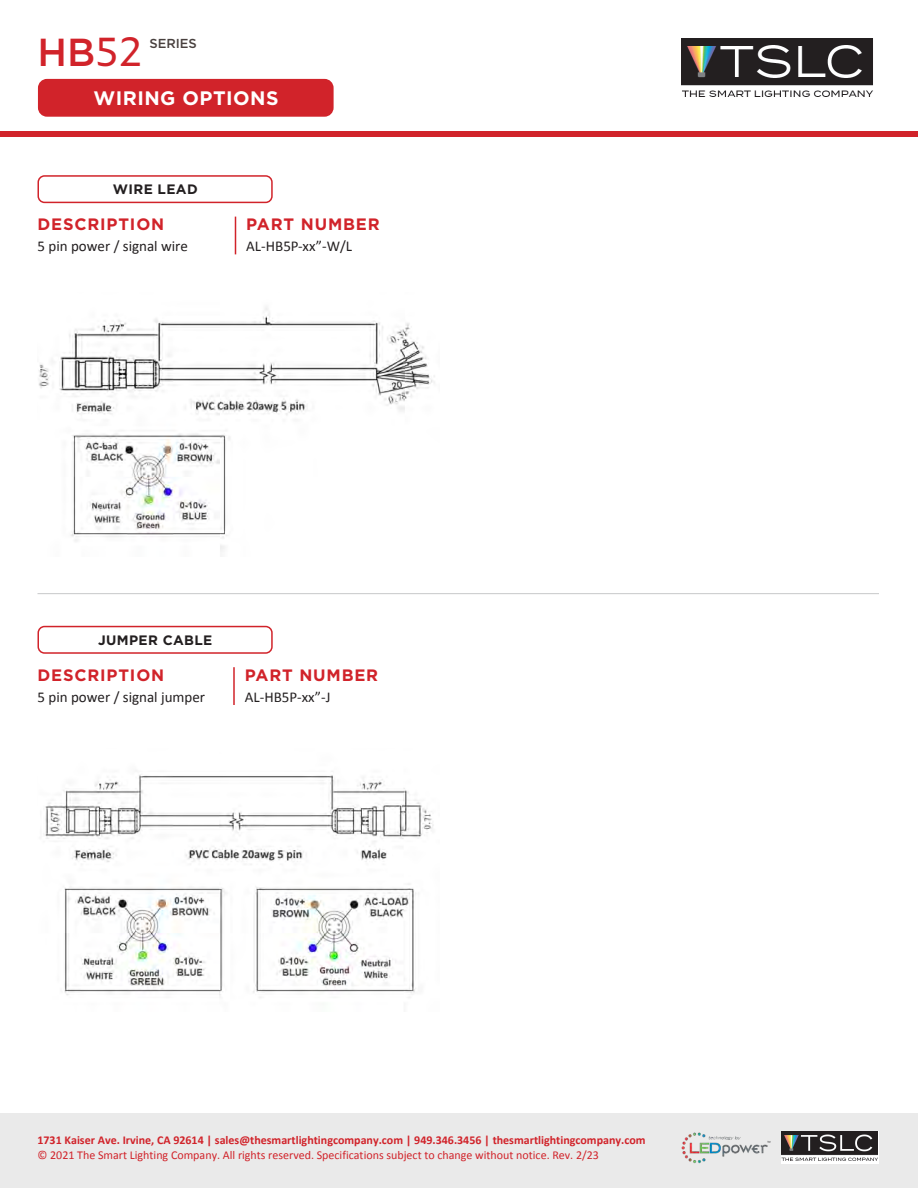
<style>
.page{position:relative;width:918px;height:1188px;background:#fff}
.page>*{position:absolute;margin:0;border:0;box-sizing:border-box;transform-origin:0 0}
.t1{font:500 39px "Gotham";color:#d1232a}
.t2{font:700 19.5px "Gotham";letter-spacing:.025em;color:#fff}
.t3{font:700 16.5px "Gotham";letter-spacing:.05em;color:#d1232a}
.t4{font:15px "Calibri";color:#231f20}
.t5{font:700 13.65px "Gotham";letter-spacing:.025em;color:#231f20}
.t6{font:500 13.05px "Gotham";color:#48403e}
.t7{font:700 12px "Calibri";color:#d1232a}
.t8{font:12px "Calibri";color:#d1232a}
.s1{font-family:"Zeitung Pro";font-weight:400}
</style>
<div class="page">
<div style="left:0;top:1113px;width:918px;height:75px;background:#eaeaea"></div>
<img style="left:782px;top:1132px;width:96px;height:32px">
<img style="left:681px;top:1132px;width:90px;height:32px">
<div style="left:0;top:131px;width:918px;height:6px;background:#d1232a"></div>
<div style="left:38px;top:79px;width:296px;height:38px;background:#d1232a;border-radius:9px"></div>
<div style="left:38px;top:175px;width:235px;height:28px;border:2px solid #d1232a;border-radius:6px"></div>
<img style="left:681px;top:39px;width:192px;height:58px">
<hr style="left:235px;top:217px;width:1px;height:37px;background:#d1232a">
<div style="left:38px;top:626px;width:235px;height:28px;border:2px solid #d1232a;border-radius:6px"></div>
<hr style="left:233px;top:667px;width:2px;height:38px;background:#d1232a">
<img style="left:39px;top:307px;width:396px;height:245px">
<img style="left:45px;top:774px;width:389px;height:224px">
<hr style="left:38px;top:593px;width:841px;height:1px;background:#c7c8ca">
<p class="t1" style="left:38px;top:26px;width:107px">HB<span class="s1">52</span></p>
<p class="t6" style="left:149px;top:35px;width:49px">SERIES</p>
<p class="t2" style="left:93px;top:85px;width:187px">WIRING OPTIONS</p>
<p class="t5" style="left:113px;top:180px;width:86px">WIRE LEAD</p>
<p class="t3" style="left:38px;top:214px;width:128px">DESCRIPTION</p>
<p class="t4" style="left:38px;top:237px;width:152px">5 pin power / signal wire</p>
<p class="t3" style="left:246px;top:213px;width:135px">PART NUMBER</p>
<p class="t4" style="left:246px;top:237px;width:107px">AL-HB5P-xx”-W/L</p>
<p class="t5" style="left:98px;top:631px;width:116px">JUMPER CABLE</p>
<p class="t3" style="left:38px;top:664px;width:128px">DESCRIPTION</p>
<p class="t4" style="left:38px;top:688px;width:169px">5 pin power / signal jumper</p>
<p class="t3" style="left:245px;top:664px;width:135px">PART NUMBER</p>
<p class="t4" style="left:245px;top:688px;width:87px">AL-HB5P-xx”-J</p>
<p class="t7" style="left:37px;top:1132px;width:610px">1731 Kaiser Ave. Irvine, CA 92614 | sales@thesmartlightingcompany.com | 949.346.3456 | thesmartlightingcompany.com</p>
<p class="t8" style="left:37px;top:1147px;width:563px">© 2021 The Smart Lighting Company. All rights reserved. Specifications subject to change without notice. Rev. 2/23</p>
</div>
